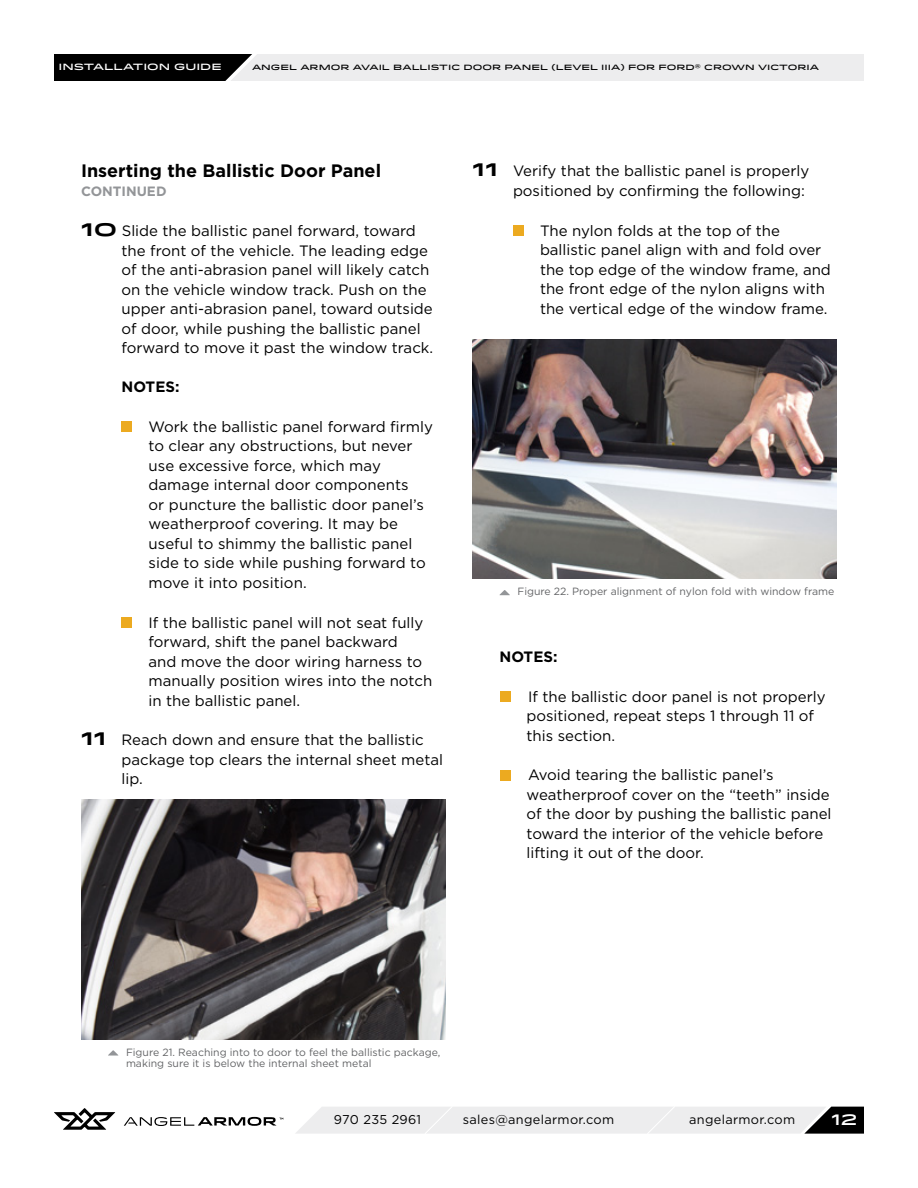
<style>
.page{position:relative;width:918px;height:1188px;background:#fff}
.page>*{position:absolute;margin:0;border:0;box-sizing:border-box;transform-origin:0 0}
.t1{font:700 18px "Gotham";color:#000}
.t2{font:15px/19.5px "Gotham";color:#000}
.t3{font:700 15px "Gotham";color:#000}
.t4{font:500 15px "Idlewild";color:#fff}
.t5{font:700 13.5px "Gotham";color:#939598}
.t6{font:12.75px "Gotham";letter-spacing:.025em;color:#000}
.t7{font:10.5px/11.4px "Gotham";color:#636466}
.t8{font:500 9px "Idlewild";color:#fff}
.t9{font:500 7.65px "Idlewild";color:#000}
.s1{font-family:"Idlewild";font-weight:700;font-size:18px}
</style>
<div class="page">
<svg style="left:54px;top:54px;width:810px;height:27px;background:#b6b6b7"></svg>
<svg style="left:54px;top:1108px;width:61px;height:22px"></svg>
<svg style="left:124px;top:1117px;width:159px;height:9px"></svg>
<svg style="left:296px;top:1106px;width:568px;height:28px;background:#dbdbdc"></svg>
<div style="left:122px;top:421px;width:10px;height:11px;background:#ecaa20"></div>
<div style="left:122px;top:617px;width:10px;height:11px;background:#ecaa20"></div>
<div style="left:513px;top:225px;width:11px;height:11px;background:#ecaa20"></div>
<div style="left:501px;top:691px;width:10px;height:11px;background:#ecaa20"></div>
<div style="left:501px;top:770px;width:10px;height:10px;background:#ecaa20"></div>
<img style="left:472px;top:339px;width:365px;height:240px">
<svg style="left:499px;top:590px;width:11px;height:5px"></svg>
<img style="left:81px;top:800px;width:365px;height:239px">
<svg style="left:108px;top:1050px;width:11px;height:6px"></svg>
<p class="t8" style="left:58px;top:60px;width:165px">INSTALLATION GUIDE</p>
<p class="t9" style="left:252px;top:62px;width:569px">ANGEL ARMOR AVAIL BALLISTIC DOOR PANEL (LEVEL IIIA) FOR FORD® CROWN VICTORIA</p>
<p class="t1" style="left:81px;top:160px;width:302px">Inserting the Ballistic Door Panel</p>
<p class="t5" style="left:81px;top:184px;width:87px">CONTINUED</p>
<p class="t2" style="left:121px;top:221px;width:313px;text-indent:-40px"><span class="s1">10</span> Slide the ballistic panel forward, toward the front of the vehicle. The leading edge of the anti-abrasion panel will likely catch on the vehicle window track. Push on the upper anti-abrasion panel, toward outside of door, while pushing the ballistic panel forward to move it past the window track.</p>
<p class="t3" style="left:121px;top:378px;width:59px">NOTES:</p>
<p class="t2" style="left:148px;top:417px;width:286px">Work the ballistic panel forward firmly to clear any obstructions, but never use excessive force, which may damage internal door components<br>or puncture the ballistic door panel’s weatherproof covering. It may be useful to shimmy the ballistic panel side to side while pushing forward to move it into position.</p>
<p class="t2" style="left:148px;top:612px;width:285px">If the ballistic panel will not seat fully forward, shift the panel backward<br>and move the door wiring harness to manually position wires into the notch in the ballistic panel.</p>
<p class="t2" style="left:122px;top:730px;width:323px;text-indent:-41px"><span class="s1">11</span> Reach down and ensure that the ballistic package top clears the internal sheet metal lip.</p>
<p class="t2" style="left:472px;top:161px;width:338px;text-align:right"><span class="s1">11</span> Verify that the ballistic panel is properly positioned by confirming the following:</p>
<p class="t2" style="left:540px;top:220px;width:292px">The nylon folds at the top of the ballistic panel align with and fold over the top edge of the window frame, and the front edge of the nylon aligns with the vertical edge of the window frame.</p>
<p class="t7" style="left:518px;top:586px;width:318px">Figure 22. Proper alignment of nylon fold with window frame</p>
<p class="t3" style="left:500px;top:648px;width:59px">NOTES:</p>
<p class="t2" style="left:526px;top:686px;width:301px">If the ballistic door panel is not properly positioned, repeat steps 1 through 11 of this section.</p>
<p class="t2" style="left:526px;top:765px;width:307px">Avoid tearing the ballistic panel’s weatherproof cover on the “teeth” inside of the door by pushing the ballistic panel toward the interior of the vehicle before lifting it out of the door.</p>
<p class="t7" style="left:126px;top:1046px;width:316px">Figure 21. Reaching into to door to feel the ballistic package, making sure it is below the internal sheet metal</p>
<p class="t6" style="left:334px;top:1112px;width:89px">970 235 2961</p>
<p class="t6" style="left:463px;top:1112px;width:153px">sales@angelarmor.com</p>
<p class="t6" style="left:689px;top:1112px;width:107px">angelarmor.com</p>
<p class="t4" style="left:832px;top:1108px;width:28px">12</p>
</div>
